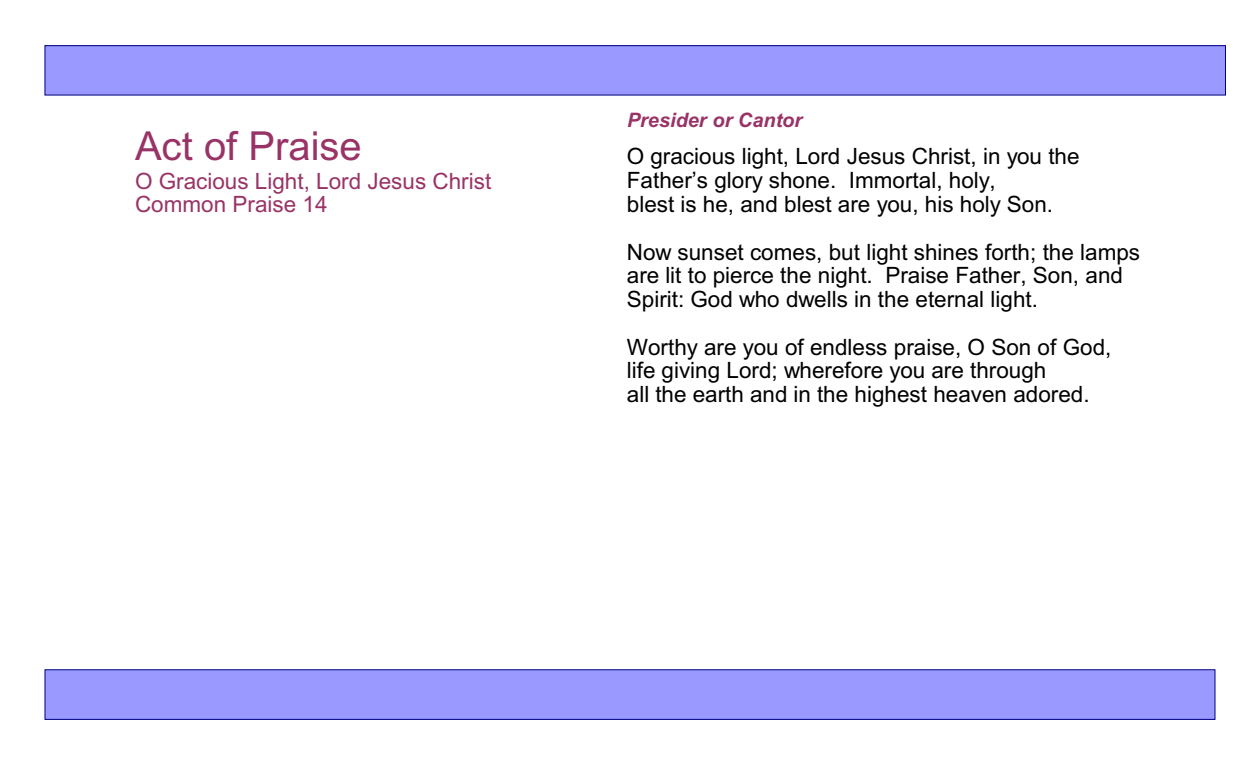
<style>
.page{position:relative;width:1260px;height:765px;background:#fff}
.page>*{position:absolute;margin:0;border:0;box-sizing:border-box;transform-origin:0 0}
.t1{font:40px "Arial";color:#936}
.t2{font:22.5px/23.8px "Arial";color:#000}
.t3{font:22.5px/23.8px "Arial";color:#936}
.t4{font:italic 700 20px "Arial";color:#936}
</style>
<div class="page">
<div style="left:45px;top:670px;width:1170px;height:49px;background:#99f"></div>
<div style="left:45px;top:46px;width:1180px;height:49px;background:#99f"></div>
<h1 class="t1" style="left:135px;top:131px;width:228px">Act of Praise</h1>
<p class="t3" style="left:135px;top:171px;width:358px">O Gracious Light, Lord Jesus Christ<br>Common Praise 14</p>
<p class="t4" style="left:627px;top:112px;width:177px">Presider or Cantor</p>
<p class="t2" style="left:627px;top:147px;width:454px">O gracious light, Lord Jesus Christ, in you the<br>Father’s glory shone. Immortal, holy,<br>blest is he, and blest are you, his holy Son.</p>
<p class="t2" style="left:627px;top:242px;width:515px">Now sunset comes, but light shines forth; the lamps are lit to pierce the night. Praise Father, Son, and<br>Spirit: God who dwells in the eternal light.</p>
<p class="t2" style="left:627px;top:337px;width:486px">Worthy are you of endless praise, O Son of God, life giving Lord; wherefore you are through<br>all the earth and in the highest heaven adored.</p>
</div>
